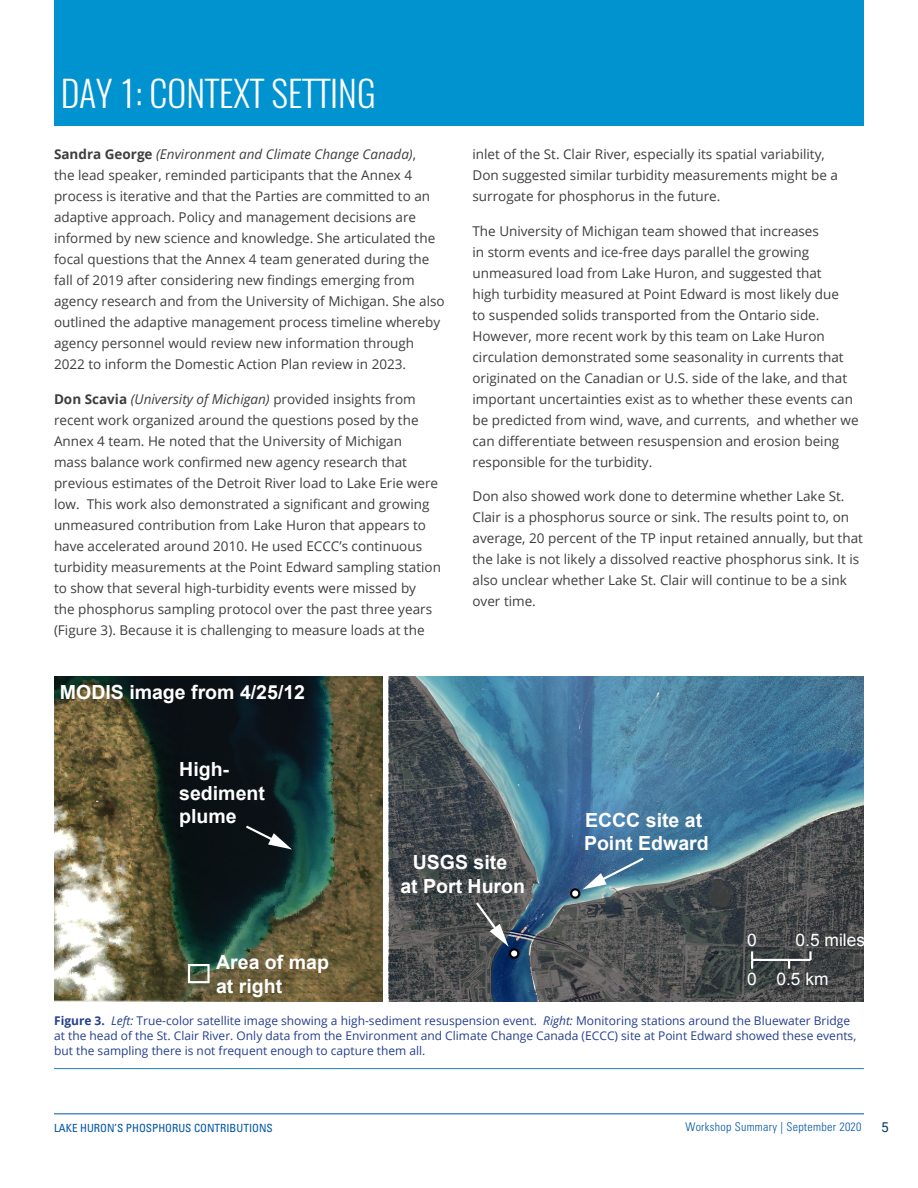
<style>
.page{position:relative;width:918px;height:1188px;background:#fff}
.page>*{position:absolute;margin:0;border:0;box-sizing:border-box;transform-origin:0 0}
.TITLE-2{font:300 36px "Oswald";color:#fff}
.t1{font:700 19.5px/23.4px "Arial";color:#fff}
.t2{font:17.25px "Arial";color:#fff}
.t3{font:13.5px/21px "Open Sans";color:#3e3e3f}
.t4{font:13.5px "Roboto";color:#043968}
.t5{font:12.15px "ESRI Default Marker";color:#fff}
.fig-text{font:12px/15px "Open Sans";color:#253f8e}
.t6{font:300 condensed 12px "Univers LT Std";letter-spacing:.025em;color:#0155a5}
.t7{font:condensed 11.25px "Univers LT Std";color:#0155a5}
.s1{font-weight:700}
.s2{font-style:italic}
</style>
<div class="page">
<hr style="left:54px;top:1114px;width:810px;height:1px;background:#0155a5">
<div style="left:54px;top:0;width:810px;height:125px;background:#0093d0"></div>
<img style="left:538px;top:676px;width:326px;height:129px">
<svg style="left:389px;top:676px;width:149px;height:325px;background:#485c65"></svg>
<svg style="left:530px;top:805px;width:334px;height:196px;background:#4a5b65"></svg>
<img style="left:54px;top:676px;width:328px;height:325px">
<div style="left:188px;top:964px;width:22px;height:19px;border:2px solid #fff"></div>
<svg style="left:244px;top:824px;width:48px;height:25px"></svg>
<svg style="left:809px;top:951px;width:3px;height:9px"></svg>
<hr style="left:752px;top:959px;width:59px;height:2px;background:#fff">
<svg style="left:751px;top:951px;width:2px;height:18px"></svg>
<svg style="left:788px;top:961px;width:2px;height:8px"></svg>
<svg style="left:568px;top:856px;width:78px;height:44px;background:#597c96"></svg>
<svg style="left:474px;top:900px;width:47px;height:60px;background:#4f5760"></svg>
<hr style="left:54px;top:1068px;width:810px;height:1px;background:#1b81c1">
<p class="TITLE-2" style="left:61px;top:62px;width:316px">DAY 1: CONTEXT SETTING</p>
<p class="t3" style="left:54px;top:144px;width:392px"><span class="s1">Sandra George</span> <span class="s2">(Environment and Climate Change Canada)</span>,<br>the lead speaker, reminded participants that the Annex 4 process is iterative and that the Parties are committed to an adaptive approach. Policy and management decisions are informed by new science and knowledge. She articulated the focal questions that the Annex 4 team generated during the fall of 2019 after considering new findings emerging from agency research and from the University of Michigan. She also outlined the adaptive management process timeline whereby agency personnel would review new information through 2022 to inform the Domestic Action Plan review in 2023.</p>
<p class="t3" style="left:54px;top:388px;width:389px"><span class="s1">Don Scavia</span> <span class="s2">(University of Michigan)</span> provided insights from recent work organized around the questions posed by the Annex 4 team. He noted that the University of Michigan<br>mass balance work confirmed new agency research that previous estimates of the Detroit River load to Lake Erie were low. This work also demonstrated a significant and growing unmeasured contribution from Lake Huron that appears to have accelerated around 2010. He used ECCC’s continuous turbidity measurements at the Point Edward sampling station to show that several high-turbidity events were missed by<br>the phosphorus sampling protocol over the past three years (Figure 3). Because it is challenging to measure loads at the</p>
<p class="t1" style="left:60px;top:681px;width:247px">MODIS image from 4/25/12</p>
<p class="t1" style="left:179px;top:758px;width:87px">High&shy;sediment plume</p>
<p class="t3" style="left:472px;top:144px;width:367px">inlet of the St. Clair River, especially its spatial variability,<br>Don suggested similar turbidity measurements might be a surrogate for phosphorus in the future.</p>
<p class="t3" style="left:472px;top:220px;width:388px">The University of Michigan team showed that increases<br>in storm events and ice-free days parallel the growing unmeasured load from Lake Huron, and suggested that<br>high turbidity measured at Point Edward is most likely due<br>to suspended solids transported from the Ontario side.<br>However, more recent work by this team on Lake Huron circulation demonstrated some seasonality in currents that originated on the Canadian or U.S. side of the lake, and that important uncertainties exist as to whether these events can be predicted from wind, wave, and currents, and whether we can differentiate between resuspension and erosion being responsible for the turbidity.</p>
<p class="t3" style="left:472px;top:486px;width:392px">Don also showed work done to determine whether Lake St.<br>Clair is a phosphorus source or sink. The results point to, on average, 20 percent of the TP input retained annually, but that the lake is not likely a dissolved reactive phosphorus sink. It is also unclear whether Lake St. Clair will continue to be a sink over time.</p>
<p class="t1" style="left:584px;top:809px;width:126px">ECCC site at<br>Point Edward</p>
<p class="t1" style="left:216px;top:951px;width:114px">Area of map at right</p>
<p class="t1" style="left:400px;top:852px;width:126px;text-align:center">USGS site<br>at Port Huron</p>
<p class="t5" style="left:510px;top:946px;width:10px">!</p>
<p class="t5" style="left:571px;top:886px;width:10px">!</p>
<p class="t2" style="left:747px;top:928px;width:11px">0</p>
<p class="t2" style="left:796px;top:928px;width:71px">0.5 miles</p>
<p class="t2" style="left:747px;top:968px;width:83px">0 0.5 km</p>
<p class="fig-text" style="left:54px;top:1013px;width:804px"><span class="s1">Figure 3.</span> <span class="s2">Left:</span> True-color satellite image showing a high-sediment resuspension event. <span class="s2">Right:</span> Monitoring stations around the Bluewater Bridge at the head of the St. Clair River. Only data from the Environment and Climate Change Canada (ECCC) site at Point Edward showed these events, but the sampling there is not frequent enough to capture them all.</p>
<p class="t7" style="left:54px;top:1121px;width:220px">LAKE HURON’S PHOSPHORUS CONTRIBUTIONS</p>
<p class="t6" style="left:686px;top:1120px;width:177px">Workshop Summary | September 2020</p>
<p class="t4" style="left:881px;top:1118px;width:9px">5</p>
</div>
